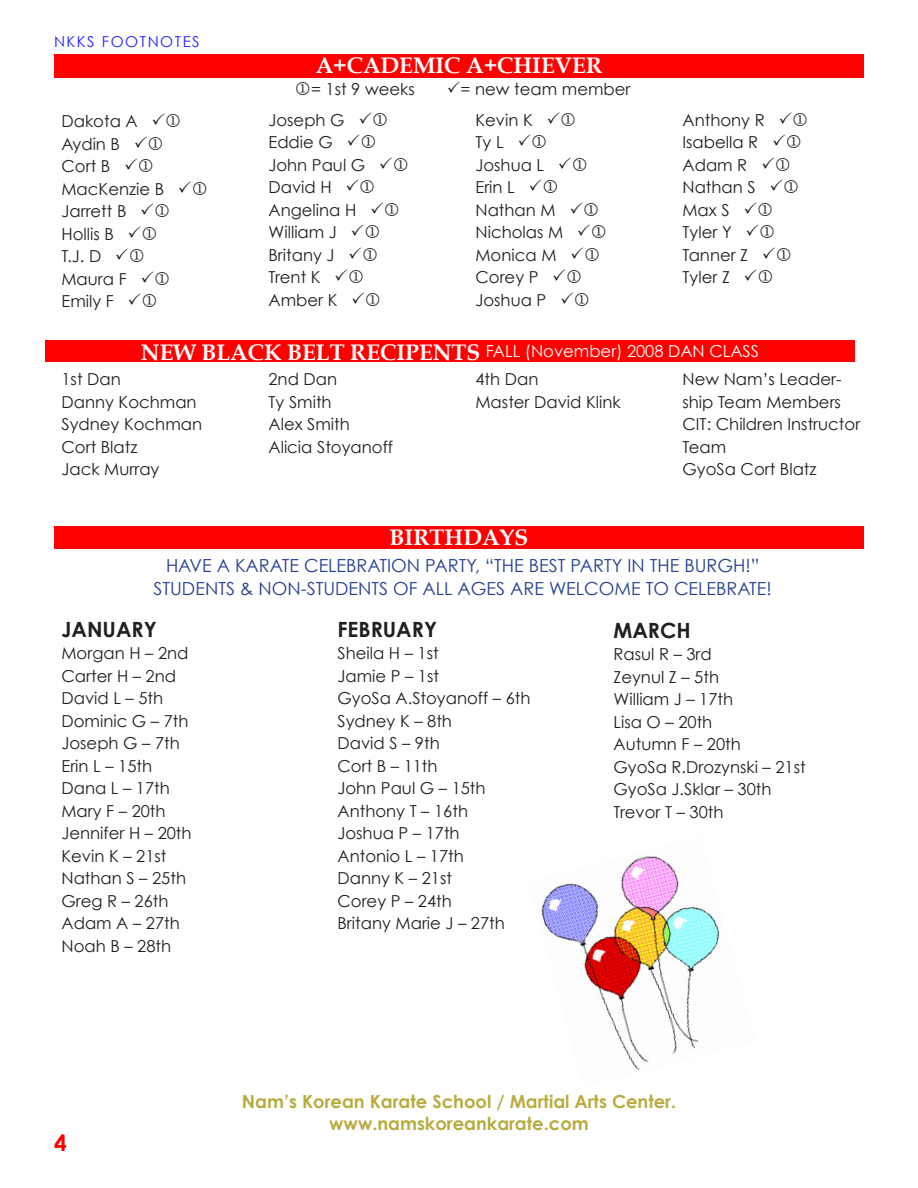
<style>
.page{position:relative;width:918px;height:1188px;background:#fff}
.page>*{position:absolute;margin:0;border:0;box-sizing:border-box;transform-origin:0 0}
.t1{font:700 22.5px "Book Antiqua";color:#fff}
.t2{font:700 22.5px "Century Gothic";color:#f00}
.Events_Text{font:700 21px "Century Gothic";color:#231f20}
.Events_Text-2{font:18px "Century Gothic";color:#253f8e}
.t3{font:700 18px "Century Gothic";color:#b8ac41}
.Events_Text-3{font:16.5px/22.5px "Century Gothic";color:#231f20}
.t4{font:16.5px "Century Gothic";color:#fff}
.t5{font:15px "Century Gothic";letter-spacing:.1em;color:#231fff}
.s1{font-family:"Book Antiqua";font-weight:700;font-size:22.5px}
</style>
<div class="page">
<img style="left:541px;top:856px;width:179px;height:214px">
<div style="left:54px;top:54px;width:810px;height:23px;background:#f00"></div>
<div style="left:45px;top:340px;width:810px;height:21px;background:#f00"></div>
<div style="left:54px;top:526px;width:810px;height:22px;background:#f00"></div>
<p class="t5" style="left:54px;top:33px;width:147px">NKKS FOOTNOTES</p>
<p class="Events_Text-3" style="left:62px;top:110px;width:78px">Dakota A</p>
<p class="Events_Text-3" style="left:62px;top:132px;width:60px">Aydin B</p>
<p class="Events_Text-3" style="left:62px;top:155px;width:50px">Cort B</p>
<p class="Events_Text-3" style="left:62px;top:177px;width:104px">MacKenzie B</p>
<p class="Events_Text-3" style="left:62px;top:200px;width:67px">Jarrett B</p>
<p class="Events_Text-3" style="left:62px;top:222px;width:54px">Hollis B</p>
<p class="Events_Text-3" style="left:62px;top:245px;width:41px">T.J. D</p>
<p class="Events_Text-3" style="left:62px;top:267px;width:67px">Maura F</p>
<p class="Events_Text-3" style="left:62px;top:290px;width:54px">Emily F</p>
<p class="t1" style="left:316px;top:53px;width:288px">A+CADEMIC A+CHIEVER</p>
<p class="Events_Text-3" style="left:311px;top:78px;width:105px">= 1st 9 weeks</p>
<p class="Events_Text-3" style="left:461px;top:78px;width:171px">= new team member</p>
<p class="Events_Text-3" style="left:268px;top:108px;width:78px">Joseph G</p>
<p class="Events_Text-3" style="left:268px;top:131px;width:66px">Eddie G</p>
<p class="Events_Text-3" style="left:268px;top:153px;width:98px">John Paul G</p>
<p class="Events_Text-3" style="left:268px;top:176px;width:65px">David H</p>
<p class="Events_Text-3" style="left:268px;top:198px;width:89px">Angelina H</p>
<p class="Events_Text-3" style="left:268px;top:221px;width:70px">William J</p>
<p class="Events_Text-3" style="left:268px;top:243px;width:68px">Britany J</p>
<p class="Events_Text-3" style="left:268px;top:266px;width:54px">Trent K</p>
<p class="Events_Text-3" style="left:268px;top:288px;width:70px">Amber K</p>
<p class="Events_Text-3" style="left:476px;top:108px;width:59px">Kevin K</p>
<p class="Events_Text-3" style="left:476px;top:131px;width:30px">Ty L</p>
<p class="Events_Text-3" style="left:476px;top:153px;width:70px">Joshua L</p>
<p class="Events_Text-3" style="left:476px;top:176px;width:41px">Erin L</p>
<p class="Events_Text-3" style="left:476px;top:198px;width:82px">Nathan M</p>
<p class="Events_Text-3" style="left:476px;top:221px;width:89px">Nicholas M</p>
<p class="Events_Text-3" style="left:476px;top:243px;width:83px">Monica M</p>
<p class="Events_Text-3" style="left:476px;top:266px;width:65px">Corey P</p>
<p class="Events_Text-3" style="left:476px;top:288px;width:72px">Joshua P</p>
<p class="Events_Text-3" style="left:682px;top:108px;width:84px">Anthony R</p>
<p class="Events_Text-3" style="left:682px;top:131px;width:77px">Isabella R</p>
<p class="Events_Text-3" style="left:682px;top:153px;width:66px">Adam R</p>
<p class="Events_Text-3" style="left:682px;top:176px;width:75px">Nathan S</p>
<p class="Events_Text-3" style="left:682px;top:198px;width:49px">Max S</p>
<p class="Events_Text-3" style="left:682px;top:221px;width:51px">Tyler Y</p>
<p class="Events_Text-3" style="left:682px;top:243px;width:67px">Tanner Z</p>
<p class="Events_Text-3" style="left:682px;top:266px;width:49px">Tyler Z</p>
<p class="t4" style="left:141px;top:341px;width:620px"><span class="s1">NEW BLACK BELT RECIPENTS</span> FALL (November) 2008 DAN CLASS</p>
<p class="Events_Text-3" style="left:62px;top:368px;width:61px">1st Dan</p>
<p class="Events_Text-3" style="left:62px;top:390px;width:137px">Danny Kochman</p>
<p class="Events_Text-3" style="left:62px;top:413px;width:142px">Sydney Kochman</p>
<p class="Events_Text-3" style="left:62px;top:435px;width:77px">Cort Blatz</p>
<p class="Events_Text-3" style="left:62px;top:458px;width:99px">Jack Murray</p>
<p class="Events_Text-3" style="left:268px;top:368px;width:70px">2nd Dan</p>
<p class="Events_Text-3" style="left:268px;top:390px;width:126px">Ty Smith<br>Alex Smith<br>Alicia Stoyanoff</p>
<p class="Events_Text-3" style="left:476px;top:368px;width:64px">4th Dan</p>
<p class="Events_Text-3" style="left:476px;top:390px;width:147px">Master David Klink</p>
<p class="t1" style="left:390px;top:525px;width:140px">BIRTHDAYS</p>
<p class="Events_Text-3" style="left:682px;top:368px;width:161px">New Nam’s Leader&shy;ship Team Members</p>
<p class="Events_Text-3" style="left:682px;top:413px;width:179px">CIT: Children Instructor<br>Team</p>
<p class="Events_Text-3" style="left:682px;top:458px;width:136px">GyoSa Cort Blatz</p>
<p class="Events_Text-2" style="left:166px;top:555px;width:595px">HAVE A KARATE CELEBRATION PARTY, “THE BEST PARTY IN THE BURGH!”</p>
<p class="Events_Text-2" style="left:154px;top:578px;width:620px">STUDENTS &amp; NON-STUDENTS OF ALL AGES ARE WELCOME TO CELEBRATE!</p>
<p class="Events_Text" style="left:338px;top:616px;width:101px">FEBRUARY</p>
<p class="Events_Text-3" style="left:338px;top:642px;width:103px">Sheila H – 1st</p>
<p class="Events_Text-3" style="left:338px;top:664px;width:103px">Jamie P – 1st</p>
<p class="Events_Text-3" style="left:338px;top:687px;width:195px">GyoSa A.Stoyanoff – 6th</p>
<p class="Events_Text-3" style="left:338px;top:709px;width:116px">Sydney K – 8th</p>
<p class="Events_Text-3" style="left:338px;top:732px;width:104px">David S – 9th</p>
<p class="Events_Text-3" style="left:338px;top:754px;width:102px">Cort B – 11th</p>
<p class="Events_Text-3" style="left:338px;top:777px;width:150px">John Paul G – 15th</p>
<p class="Events_Text-3" style="left:338px;top:799px;width:132px">Anthony T – 16th</p>
<p class="Events_Text-3" style="left:338px;top:822px;width:124px">Joshua P – 17th</p>
<p class="Events_Text-3" style="left:338px;top:844px;width:128px">Antonio L – 17th</p>
<p class="Events_Text-3" style="left:338px;top:867px;width:116px">Danny K – 21st</p>
<p class="Events_Text-3" style="left:338px;top:889px;width:116px">Corey P – 24th</p>
<p class="Events_Text-3" style="left:338px;top:912px;width:169px">Britany Marie J – 27th</p>
<p class="Events_Text" style="left:62px;top:616px;width:97px">JANUARY</p>
<p class="Events_Text-3" style="left:62px;top:642px;width:129px">Morgan H – 2nd</p>
<p class="Events_Text-3" style="left:62px;top:664px;width:116px">Carter H – 2nd</p>
<p class="Events_Text-3" style="left:62px;top:687px;width:103px">David L – 5th</p>
<p class="Events_Text-3" style="left:62px;top:709px;width:129px">Dominic G – 7th</p>
<p class="Events_Text-3" style="left:62px;top:732px;width:120px">Joseph G – 7th</p>
<p class="Events_Text-3" style="left:62px;top:754px;width:92px">Erin L – 15th</p>
<p class="Events_Text-3" style="left:62px;top:777px;width:110px">Dana L – 17th</p>
<p class="Events_Text-3" style="left:62px;top:799px;width:106px">Mary F – 20th</p>
<p class="Events_Text-3" style="left:62px;top:822px;width:132px">Jennifer H – 20th</p>
<p class="Events_Text-3" style="left:62px;top:844px;width:106px">Kevin K – 21st</p>
<p class="Events_Text-3" style="left:62px;top:867px;width:126px">Nathan S – 25th</p>
<p class="Events_Text-3" style="left:62px;top:889px;width:109px">Greg R – 26th</p>
<p class="Events_Text-3" style="left:62px;top:912px;width:120px">Adam A – 27th</p>
<p class="Events_Text-3" style="left:62px;top:934px;width:111px">Noah B – 28th</p>
<p class="Events_Text" style="left:614px;top:617px;width:79px">MARCH</p>
<p class="Events_Text-3" style="left:614px;top:643px;width:100px">Rasul R – 3rd</p>
<p class="Events_Text-3" style="left:614px;top:666px;width:107px">Zeynul Z – 5th</p>
<p class="Events_Text-3" style="left:614px;top:688px;width:121px">William J – 17th</p>
<p class="Events_Text-3" style="left:614px;top:711px;width:100px">Lisa O – 20th</p>
<p class="Events_Text-3" style="left:614px;top:733px;width:129px">Autumn F – 20th</p>
<p class="Events_Text-3" style="left:614px;top:756px;width:194px">GyoSa R.Drozynski – 21st</p>
<p class="Events_Text-3" style="left:614px;top:778px;width:159px">GyoSa J.Sklar – 30th</p>
<p class="Events_Text-3" style="left:614px;top:801px;width:112px">Trevor T – 30th</p>
<p class="t2" style="left:54px;top:1129px;width:14px">4</p>
<p class="t3" style="left:242px;top:1090px;width:436px">Nam’s Korean Karate School / Martial Arts Center.</p>
<p class="t3" style="left:329px;top:1112px;width:261px">www.namskoreankarate.com</p>
</div>
